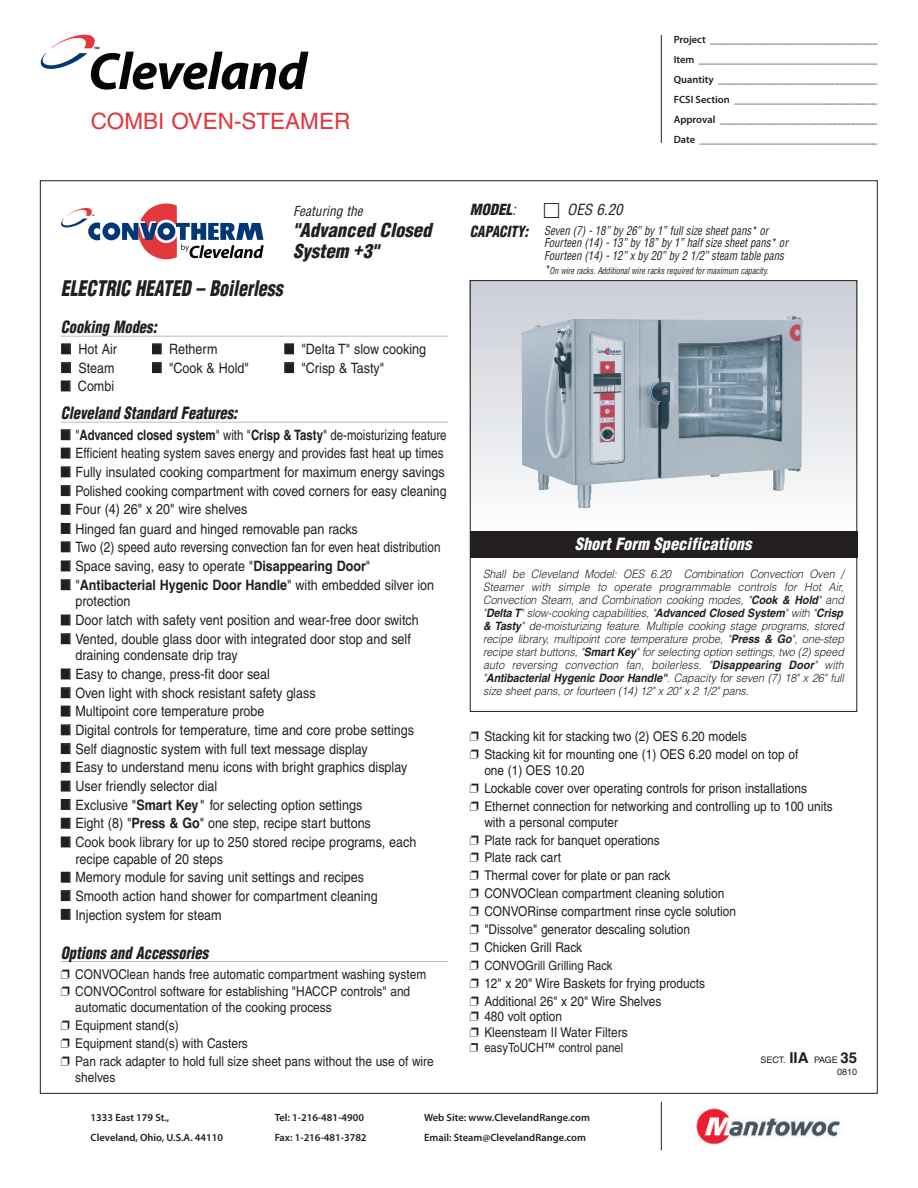
<style>
.page{position:relative;width:918px;height:1188px;background:#fff}
.page>*{position:absolute;margin:0;border:0;box-sizing:border-box;transform-origin:0 0}
.t1{font:italic 700 52.65px "Myriad Pro";letter-spacing:-.02em;color:#050504}
.t2{font:22.5px "Helvetica";color:#e1373d}
.t3{font:italic 900 condensed 21px "Helvetica";color:#231f20;scale:.85 1}
.t4{font:italic 900 condensed 18.75px/21px "Helvetica";color:#231f20}
.t5{font:italic 900 condensed 16.5px "Helvetica";color:#231f20;scale:.88 1}
.t6{font:italic 900 condensed 16.5px "Helvetica";color:#fff}
.t7{font:italic condensed 15px "Helvetica";color:#231f20}
.t8{font:italic 900 condensed 15px "Helvetica";color:#231f20}
.t9{font:14.25px/16.5px "Helvetica";color:#231f20;scale:.88 1}
.t10{font:14.25px "Helvetica";color:#231f20;scale:.83 1}
.t11{font:700 14.25px "Helvetica";color:#231f20;scale:.8 1}
.t12{font:14.25px "Helvetica";color:#231f20;scale:.86 1}
.t13{font:13.5px/17.9px "Helvetica";color:#231f20;scale:.88 1}
.t14{font:italic condensed 13.5px "Helvetica";color:#231f20}
.t15{font:12.75px "Helvetica";color:#231f20;scale:.88 1}
.t16{font:italic condensed 12px/12.8px "Helvetica";color:#231f20;scale:.9 1}
.t17{font:italic 300 11.55px/13px "Helvetica";letter-spacing:-.005em;color:#231f20;text-align:justify;scale:.92 1}
.t18{font:600 10.5px/20px "Myriad Pro";color:#231f20}
.t19{font:italic condensed 9px "Helvetica";color:#231f20;scale:.9 1}
.t20{font:9px/12px "Helvetica";color:#231f20;text-align:right}
.t21{font:700 5.85px "Helvetica";color:#231f20}
.s1{font-weight:400}
.s2{font-weight:700}
.s3{font-weight:900;font-size:15px}
.s4{font-size:12px}
.s5{font-weight:700;font-size:15px}
</style>
<div class="page">
<svg style="left:61px;top:203px;width:203px;height:56px"></svg>
<svg style="left:40px;top:35px;width:55px;height:34px"></svg>
<hr style="left:661px;top:35px;width:1px;height:108px;background:#231f20">
<hr style="left:661px;top:1102px;width:1px;height:48px;background:#231f20">
<img style="left:696px;top:1108px;width:144px;height:37px">
<hr style="left:61px;top:336px;width:387px;height:1px;background:#b8bcc6">
<hr style="left:61px;top:422px;width:387px;height:1px;background:#b8bcc6">
<hr style="left:61px;top:961px;width:387px;height:1px;background:#b8bcc6">
<div style="left:470px;top:280px;width:387px;height:250px;background:linear-gradient(to bottom,#cacdd5,#fcfdfd)"></div>
<div style="left:470px;top:531px;width:387px;height:26px;background:#231f20"></div>
<img style="left:521px;top:316px;width:282px;height:192px">
<p class="t21" style="left:94px;top:46px;width:7px">™</p>
<p class="t18" style="left:674px;top:31px;width:205px;text-align:justify">Project ________________________________ Item __________________________________ Quantity _______________________________ FCSI Section ____________________________ Approval _______________________________ Date __________________________________</p>
<h1 class="t1" style="left:88px;top:52px;width:220px">Cleveland</h1>
<h2 class="t2" style="left:91px;top:113px;width:261px">COMBI OVEN-STEAMER</h2>
<h3 class="t3" style="left:61px;top:277px;width:263px">ELECTRIC HEATED – Boilerless</h3>
<p class="t14" style="left:293px;top:203px;width:71px">Featuring the</p>
<h3 class="t4" style="left:293px;top:220px;width:140px">"Advanced Closed<br>System +3"</h3>
<p class="t5" style="left:61px;top:318px;width:111px">Cooking Modes:</p>
<p class="t9" style="left:61px;top:342px;width:65px">■ Hot Air</p>
<p class="t9" style="left:152px;top:342px;width:76px">■ Retherm</p>
<p class="t9" style="left:284px;top:342px;width:163px">■ "Delta T" slow cooking</p>
<p class="t9" style="left:61px;top:361px;width:62px">■ Steam</p>
<p class="t9" style="left:152px;top:361px;width:112px">■ "Cook &amp; Hold"</p>
<p class="t9" style="left:284px;top:361px;width:115px">■ "Crisp &amp; Tasty"</p>
<p class="t9" style="left:61px;top:379px;width:62px">■ Combi</p>
<p class="t5" style="left:61px;top:404px;width:202px">Cleveland Standard Features:</p>
<p class="t11" style="left:61px;top:427px;width:484px">■ <span class="s1">"</span>Advanced closed system<span class="s1">" with "</span>Crisp &amp; Tasty<span class="s1">" de-moisturizing feature</span></p>
<p class="t10" style="left:61px;top:448px;width:463px">■ Efficient heating system saves energy and provides fast heat up times</p>
<p class="t9" style="left:61px;top:465px;width:438px">■ Fully insulated cooking compartment for maximum energy savings</p>
<p class="t12" style="left:61px;top:486px;width:450px">■ Polished cooking compartment with coved corners for easy cleaning</p>
<p class="t9" style="left:61px;top:503px;width:213px">■ Four (4) 26" x 20" wire shelves</p>
<p class="t9" style="left:61px;top:522px;width:339px">■ Hinged fan guard and hinged removable pan racks</p>
<p class="t10" style="left:61px;top:542px;width:459px">■ Two (2) speed auto reversing convection fan for even heat distribution</p>
<p class="t9" style="left:61px;top:559px;width:353px">■ Space saving, easy to operate "<span class="s2">Disappearing Door</span>"</p>
<p class="t9" style="left:75px;top:578px;width:409px;text-indent:-15px">■ "<span class="s2">Antibacterial Hygenic Door Handle</span>" with embedded silver ion protection</p>
<p class="t9" style="left:61px;top:613px;width:408px">■ Door latch with safety vent position and wear-free door switch</p>
<p class="t9" style="left:75px;top:632px;width:383px;text-indent:-15px">■ Vented, double glass door with integrated door stop and self draining condensate drip tray</p>
<p class="t9" style="left:61px;top:667px;width:239px">■ Easy to change, press-fit door seal</p>
<p class="t9" style="left:61px;top:686px;width:291px">■ Oven light with shock resistant safety glass</p>
<p class="t9" style="left:61px;top:705px;width:233px">■ Multipoint core temperature probe</p>
<p class="t9" style="left:61px;top:723px;width:403px">■ Digital controls for temperature, time and core probe settings</p>
<p class="t9" style="left:61px;top:742px;width:350px">■ Self diagnostic system with full text message display</p>
<p class="t9" style="left:61px;top:761px;width:395px">■ Easy to understand menu icons with bright graphics display</p>
<p class="t9" style="left:61px;top:779px;width:179px">■ User friendly selector dial</p>
<p class="t9" style="left:61px;top:798px;width:344px">■ Exclusive "<span class="s2">Smart Key</span>" for selecting option settings</p>
<p class="t9" style="left:61px;top:816px;width:354px">■ Eight (8) "<span class="s2">Press &amp; Go</span>" one step, recipe start buttons</p>
<p class="t9" style="left:75px;top:835px;width:389px;text-indent:-15px">■ Cook book library for up to 250 stored recipe programs, each recipe capable of 20 steps</p>
<p class="t9" style="left:61px;top:870px;width:346px">■ Memory module for saving unit settings and recipes</p>
<p class="t9" style="left:61px;top:889px;width:361px">■ Smooth action hand shower for compartment cleaning</p>
<p class="t9" style="left:61px;top:908px;width:184px">■ Injection system for steam</p>
<p class="t5" style="left:61px;top:943px;width:169px">Options and Accessories</p>
<p class="t13" style="left:61px;top:966px;width:417px">❐ CONVOClean hands free automatic compartment washing system ❐ CONVOControl software for establishing "HACCP controls" and</p>
<p class="t13" style="left:61px;top:1000px;width:425px;text-indent:15px">automatic documentation of the cooking process<br>❐ Equipment stand(s)<br>❐ Equipment stand(s) with Casters<br>❐ Pan rack adapter to hold full size sheet pans without the use of wire</p>
<p class="t13" style="left:75px;top:1069px;width:47px">shelves</p>
<p class="t8" style="left:470px;top:201px;width:48px">MODEL<span class="s1">:</span></p>
<p class="t7" style="left:567px;top:201px;width:57px">OES 6.20</p>
<p class="t16" style="left:544px;top:224px;width:273px;text-indent:-74px"><span class="s3">CAPACITY:</span> Seven (7) - 18” by 26” by 1” full size sheet pans* or<br>Fourteen (14) - 13” by 18” by 1” half size sheet pans* or<br>Fourteen (14) - 12” x by 20” by 2 1/2” steam table pans</p>
<p class="t19" style="left:544px;top:266px;width:250px"><span class="s4">*</span>On wire racks. Additional wire racks required for maximum capacity.</p>
<p class="t6" style="left:575px;top:535px;width:178px">Short Form Specifications</p>
<p class="t17" style="left:483px;top:567px;width:394px">Shall be Cleveland Model: OES 6.20 Combination Convection Oven / Steamer with simple to operate programmable controls for Hot Air, Convection Steam, and Combination cooking modes, "<span class="s2">Cook &amp; Hold</span>" and "<span class="s2">Delta T</span>" slow-cooking capabilities, "<span class="s2">Advanced Closed System</span>" with "<span class="s2">Crisp &amp; Tasty</span>" de-moisturizing feature. Multiple cooking stage programs, stored recipe library, multipoint core temperature probe, "<span class="s2">Press &amp; Go</span>", one-step recipe start buttons, "<span class="s2">Smart Key</span>" for selecting option settings, two (2) speed auto reversing convection fan, boilerless. "<span class="s2">Disappearing Door</span>" with "<span class="s2">Antibacterial Hygenic Door Handle"</span>. Capacity for seven (7) 18" x 26" full size sheet pans, or fourteen (14) 12" x 20" x 2 1/2" pans.</p>
<p class="t13" style="left:470px;top:729px;width:375px">❐ Stacking kit for stacking two (2) OES 6.20 models<br>❐ Stacking kit for mounting one (1) OES 6.20 model on top of</p>
<p class="t13" style="left:470px;top:763px;width:414px;text-indent:15px">one (1) OES 10.20<br>❐ Lockable cover over operating controls for prison installations<br>❐ Ethernet connection for networking and controlling up to 100 units</p>
<p class="t13" style="left:470px;top:814px;width:304px;text-indent:15px">with a personal computer<br>❐ Plate rack for banquet operations<br>❐ Plate rack cart<br>❐ Thermal cover for plate or pan rack<br>❐ CONVOClean compartment cleaning solution ❐ CONVORinse compartment rinse cycle solution ❐ "Dissolve" generator descaling solution<br>❐ Chicken Grill Rack</p>
<p class="t15" style="left:470px;top:961px;width:164px">❐ CONVOGrill Grilling Rack</p>
<p class="t13" style="left:470px;top:975px;width:269px">❐ 12" x 20" Wire Baskets for frying products ❐ Additional 26" x 20" Wire Shelves</p>
<p class="t13" style="left:470px;top:1010px;width:181px;line-height:15.8px">❐ 480 volt option<br>❐ Kleensteam II Water Filters</p>
<p class="t15" style="left:470px;top:1043px;width:176px">❐ easyToUCH™ control panel</p>
<p class="t20" style="left:760px;top:1055px;width:98px">SECT. <span class="s5">IIA</span> PAGE <span class="s5">35<br></span>0810</p>
<p class="t18" style="left:91px;top:1108px;width:134px">1333 East 179 St.,<br>Cleveland, Ohio, U.S.A. 44110</p>
<p class="t18" style="left:275px;top:1108px;width:93px">Tel: 1-216-481-4900<br>Fax: 1-216-481-3782</p>
<p class="t18" style="left:424px;top:1108px;width:167px">Web Site: www.ClevelandRange.com<br>Email: Steam@ClevelandRange.com</p>
</div>
